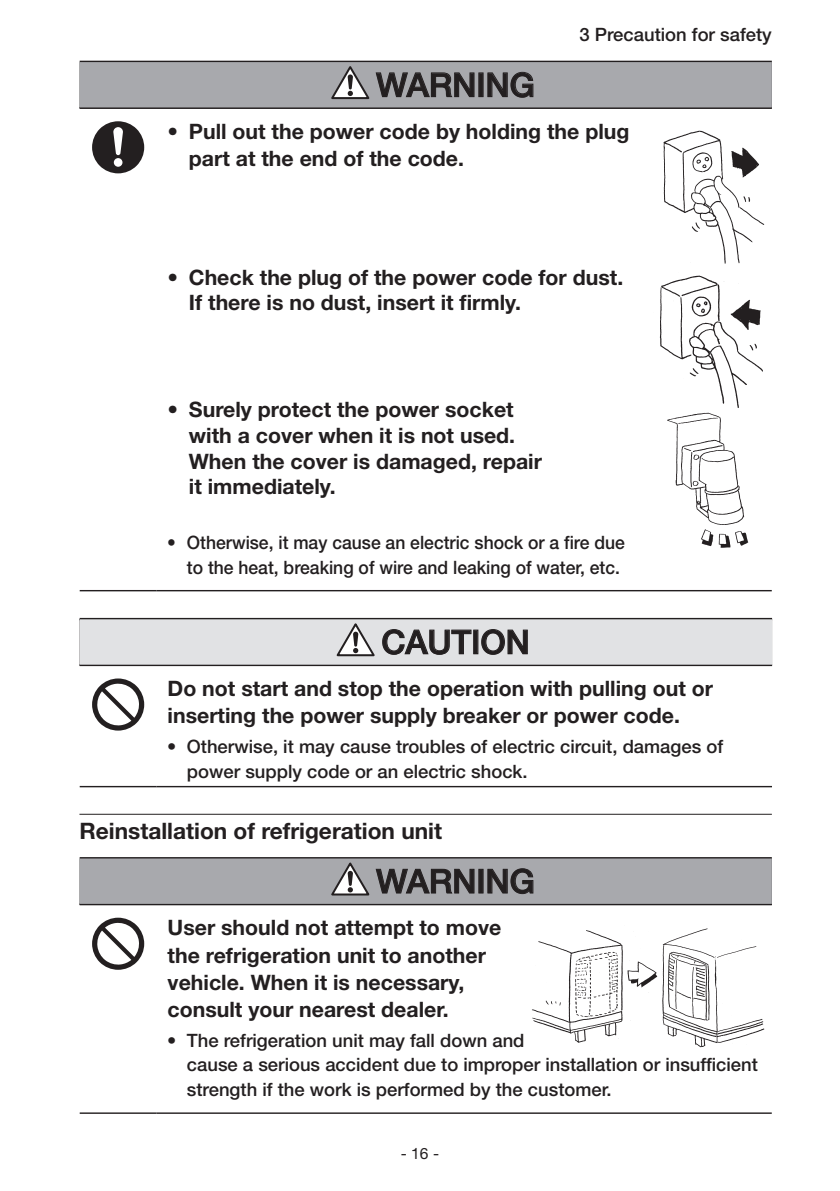
<style>
.page{position:relative;width:840px;height:1191px;background:#fff}
.page>*{position:absolute;margin:0;border:0;box-sizing:border-box;transform-origin:0 0}
.t1{font:500 33.2px "Helvetica Neue";color:#231f20}
.t2{font:700 22.6px "Helvetica Neue LT Std";color:#231f20}
.t3{font:700 21.2px/27.2px "Helvetica Neue LT Std";color:#231f20}
.t4{font:500 18.4px/25px "Helvetica Neue LT Std";color:#231f20}
.t5{font:500 18.4px/25px "Helvetica Neue LT Std";color:#231f20;text-align:right;scale:.95 1}
.t6{font:15.6px "Helvetica Neue LT Std";color:#231f20}
</style>
<div class="page">
<hr style="left:79px;top:814px;width:692px;height:1px;background:#231f20">
<hr style="left:80px;top:590px;width:76px;height:1px;background:#231f20">
<hr style="left:156px;top:590px;width:615px;height:1px;background:#231f20">
<hr style="left:79px;top:107px;width:77px;height:1px;background:#231f20">
<div style="left:80px;top:61px;width:691px;height:48px;background:#626062"></div>
<div style="left:80px;top:62px;width:691px;height:45px;background:#a8a9ad"></div>
<div style="left:478px;top:73px;width:5px;height:24px;border:1px solid #231f20"></div>
<svg style="left:487px;top:72px;width:46px;height:26px"></svg>
<svg style="left:331px;top:66px;width:143px;height:34px"></svg>
<svg style="left:92px;top:121px;width:52px;height:52px"></svg>
<hr style="left:80px;top:786px;width:76px;height:1px;background:#231f20">
<hr style="left:156px;top:786px;width:615px;height:1px;background:#231f20">
<hr style="left:79px;top:619px;width:77px;height:1px;background:#231f20">
<hr style="left:79px;top:664px;width:77px;height:1px;background:#231f20">
<div style="left:80px;top:618px;width:691px;height:48px;background:#a6a6a8"></div>
<div style="left:80px;top:619px;width:691px;height:45px;background:#e1e2e4"></div>
<div style="left:473px;top:630px;width:5px;height:24px;border:1px solid #231f20"></div>
<svg style="left:481px;top:629px;width:46px;height:26px"></svg>
<svg style="left:336px;top:623px;width:135px;height:34px"></svg>
<svg style="left:92px;top:678px;width:52px;height:52px"></svg>
<hr style="left:80px;top:1112px;width:76px;height:1px;background:#231f20">
<hr style="left:156px;top:1112px;width:615px;height:1px;background:#231f20">
<hr style="left:79px;top:903px;width:77px;height:2px;background:#231f20">
<div style="left:80px;top:857px;width:691px;height:48px;background:#2c292a"></div>
<div style="left:80px;top:858px;width:691px;height:46px;background:#a8a9ad"></div>
<div style="left:478px;top:869px;width:5px;height:24px;border:1px solid #231f20"></div>
<svg style="left:487px;top:868px;width:46px;height:26px"></svg>
<svg style="left:331px;top:862px;width:143px;height:34px"></svg>
<svg style="left:92px;top:917px;width:52px;height:52px"></svg>
<img style="left:663px;top:130px;width:102px;height:134px">
<img style="left:659px;top:275px;width:104px;height:127px">
<img style="left:667px;top:402px;width:82px;height:146px">
<img style="left:532px;top:928px;width:233px;height:120px">
<p class="t4" style="left:579px;top:22px;width:194px">3 Precaution for safety</p>
<h1 class="t1" style="left:376px;top:65px;width:160px">WARNING</h1>
<p class="t3" style="left:189px;top:117px;width:442px;text-indent:-21px">• Pull out the power code by holding the plug part at the end of the code.</p>
<p class="t3" style="left:189px;top:264px;width:435px;line-height:25.6px;text-indent:-21px">• Check the plug of the power code for dust.<br>If there is no dust, insert it firmly.</p>
<p class="t3" style="left:189px;top:397px;width:354px;line-height:25.6px;text-indent:-21px">• Surely protect the power socket with a cover when it is not used.<br>When the cover is damaged, repair it immediately.</p>
<p class="t5" style="left:167px;top:530px;width:483px">• Otherwise, it may cause an electric shock or a fire due to the heat, breaking of wire and leaking of water, etc.</p>
<h1 class="t1" style="left:381px;top:622px;width:150px">CAUTION</h1>
<p class="t3" style="left:167px;top:674px;width:546px">Do not start and stop the operation with pulling out or inserting the power supply breaker or power code.</p>
<p class="t4" style="left:187px;top:733px;width:537px;text-indent:-20px">• Otherwise, it may cause troubles of electric circuit, damages of power supply code or an electric shock.</p>
<p class="t2" style="left:79px;top:817px;width:364px">Reinstallation of refrigeration unit</p>
<h1 class="t1" style="left:376px;top:861px;width:160px">WARNING</h1>
<p class="t3" style="left:167px;top:913px;width:335px">User should not attempt to move the refrigeration unit to another vehicle. When it is necessary, consult your nearest dealer.</p>
<p class="t4" style="left:187px;top:1027px;width:572px;text-indent:-20px">• The refrigeration unit may fall down and<br>cause a serious accident due to improper installation or insufficient strength if the work is performed by the customer.</p>
<p class="t6" style="left:400px;top:1143px;width:40px">- 16 -</p>
</div>
